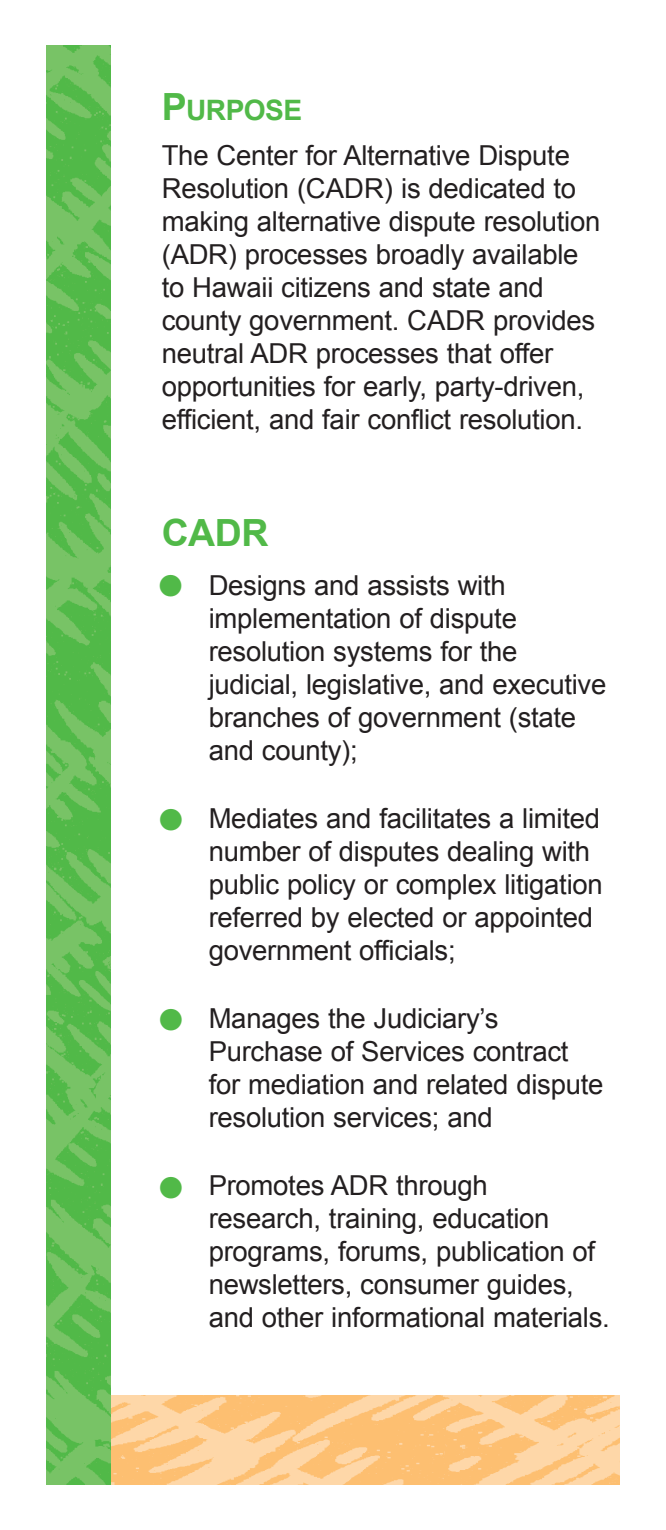
<style>
.page{position:relative;width:666px;height:1530px;background:#fff}
.page>*{position:absolute;margin:0;border:0;box-sizing:border-box;transform-origin:0 0}
.t1{font:700 37.5px "Arial";color:#51b948}
.t2{font:30px "Zapf Dingbats ITC";color:#51b948}
.t3{font:700 28px "Arial";letter-spacing:-.02em;color:#51b948}
.t4{font:27.5px/33px "Arial";letter-spacing:-.01em;color:#231f20}
.s1{font-size:37.5px}
</style>
<div class="page">
<img style="left:111px;top:1395px;width:508px;height:89px">
<img style="left:47px;top:45px;width:64px;height:1440px">
<h2 class="t3" style="left:162px;top:91px;width:142px"><span class="s1">P</span>URPOSE</h2>
<p class="t4" style="left:162px;top:140px;width:440px">The Center for Alternative Dispute Resolution (CADR) is dedicated to making alternative dispute resolution (ADR) processes broadly available to Hawaii citizens and state and county government. CADR provides neutral ADR processes that offer opportunities for early, party-driven, efficient, and fair conflict resolution.</p>
<h2 class="t1" style="left:162px;top:507px;width:108px">CADR</h2>
<p class="t4" style="left:209px;top:569px;width:399px">Designs and assists with implementation of dispute resolution systems for the judicial, legislative, and executive branches of government (state and county);</p>
<p class="t2" style="left:159px;top:572px;width:25px">●</p>
<p class="t2" style="left:159px;top:806px;width:25px">●</p>
<p class="t4" style="left:209px;top:802px;width:396px">Mediates and facilitates a limited number of disputes dealing with public policy or complex litigation referred by elected or appointed government officials;</p>
<p class="t2" style="left:159px;top:1005px;width:25px">●</p>
<p class="t4" style="left:209px;top:1002px;width:396px">Manages the Judiciary’s<br>Purchase of Services contract for mediation and related dispute resolution services; and</p>
<p class="t2" style="left:159px;top:1173px;width:25px">●</p>
<p class="t4" style="left:209px;top:1170px;width:403px">Promotes ADR through<br>research, training, education programs, forums, publication of newsletters, consumer guides, and other informational materials.</p>
</div>
